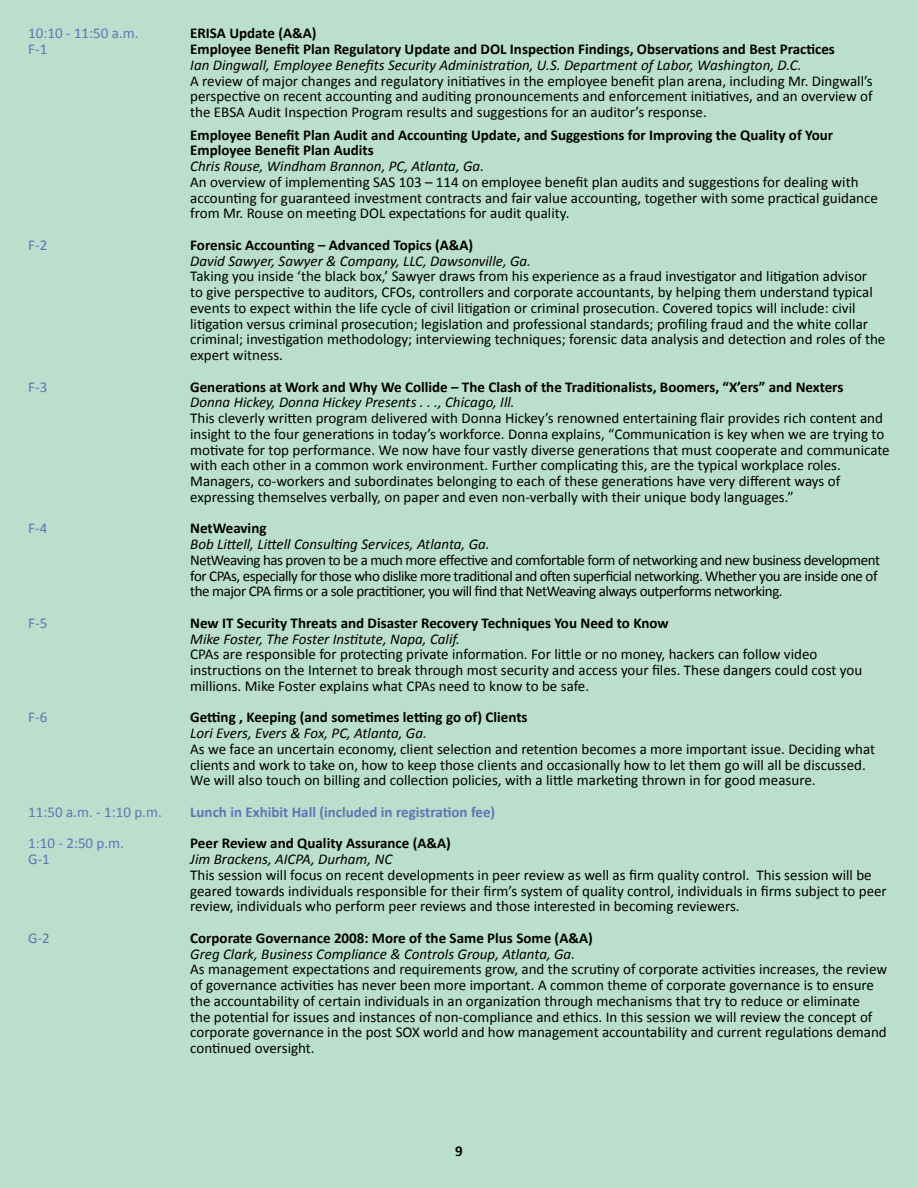
<style>
.page{position:relative;width:918px;height:1188px;background:#bae0cd}
.page>*{position:absolute;margin:0;border:0;box-sizing:border-box;transform-origin:0 0}
.t1{font:15px/15.8px "Calibri";color:#000}
.t2{font:700 15px/15.8px "Calibri";color:#000}
.t3{font:italic 15px "Calibri";color:#000}
.t4{font:15px/15.8px "Calibri";letter-spacing:-.03em;color:#000}
.t5{font:15px "Calibri";color:#6372b6}
.t6{font:700 15px "Calibri";color:#6372b6}
</style>
<div class="page">
<p class="t5" style="left:28px;top:24px;width:112px">10:10 - 11:50 a.m.</p>
<p class="t2" style="left:190px;top:25px;width:128px">ERISA Update (A&amp;A)</p>
<p class="t5" style="left:28px;top:40px;width:21px">F-1</p>
<p class="t2" style="left:190px;top:40px;width:646px">Employee Benefit Plan Regulatory Update and DOL Inspection Findings, Observations and Best Practices</p>
<p class="t3" style="left:190px;top:55px;width:613px">Ian Dingwall, Employee Benefits Security Administration, U.S. Department of Labor, Washington, D.C.</p>
<p class="t1" style="left:190px;top:72px;width:684px;text-align:justify">A review of major changes and regulatory initiatives in the employee benefit plan arena, including Mr. Dingwall’s perspective on recent accounting and auditing pronouncements and enforcement initiatives, and an overview of the EBSA Audit Inspection Program results and suggestions for an auditor’s response.</p>
<p class="t2" style="left:190px;top:126px;width:644px">Employee Benefit Plan Audit and Accounting Update, and Suggestions for Improving the Quality of Your<br>Employee Benefit Plan Audits</p>
<p class="t3" style="left:190px;top:157px;width:295px">Chris Rouse, Windham Brannon, PC, Atlanta, Ga.</p>
<p class="t1" style="left:190px;top:173px;width:689px">An overview of implementing SAS 103 – 114 on employee benefit plan audits and suggestions for dealing with accounting for guaranteed investment contracts and fair value accounting, together with some practical guidance from Mr. Rouse on meeting DOL expectations for audit quality.</p>
<p class="t5" style="left:28px;top:235px;width:21px">F-2</p>
<p class="t2" style="left:190px;top:236px;width:285px">Forensic Accounting – Advanced Topics (A&amp;A)</p>
<p class="t3" style="left:190px;top:251px;width:342px">David Sawyer, Sawyer &amp; Company, LLC, Dawsonville, Ga.</p>
<p class="t1" style="left:190px;top:268px;width:697px">Taking you inside ‘the black box,’ Sawyer draws from his experience as a fraud investigator and litigation advisor<br>to give perspective to auditors, CFOs, controllers and corporate accountants, by helping them understand typical events to expect within the life cycle of civil litigation or criminal prosecution. Covered topics will include: civil litigation versus criminal prosecution; legislation and professional standards; profiling fraud and the white collar criminal; investigation methodology; interviewing techniques; forensic data analysis and detection and roles of the expert witness.</p>
<p class="t5" style="left:28px;top:377px;width:21px">F-3</p>
<p class="t2" style="left:190px;top:378px;width:655px">Generations at Work and Why We Collide – The Clash of the Traditionalists, Boomers, “X’ers” and Nexters</p>
<p class="t3" style="left:190px;top:393px;width:326px">Donna Hickey, Donna Hickey Presents . . ., Chicago, Ill.</p>
<p class="t1" style="left:190px;top:409px;width:701px">This cleverly written program delivered with Donna Hickey’s renowned entertaining flair provides rich content and insight to the four generations in today’s workforce. Donna explains, “Communication is key when we are trying to motivate for top performance. We now have four vastly diverse generations that must cooperate and communicate with each other in a common work environment. Further complicating this, are the typical workplace roles.<br>Managers, co-workers and subordinates belonging to each of these generations have very different ways of expressing themselves verbally, on paper and even non-verbally with their unique body languages.”</p>
<p class="t5" style="left:28px;top:519px;width:21px">F-4</p>
<p class="t2" style="left:190px;top:520px;width:78px">NetWeaving</p>
<p class="t3" style="left:190px;top:535px;width:301px">Bob Littell, Littell Consulting Services, Atlanta, Ga.</p>
<p class="t4" style="left:190px;top:551px;width:691px">NetWeaving has proven to be a much more effective and comfortable form of networking and new business development for CPAs, especially for those who dislike more traditional and often superficial networking. Whether you are inside one of the major CPA firms or a sole practitioner, you will find that NetWeaving always outperforms networking.</p>
<p class="t5" style="left:28px;top:613px;width:21px">F-5</p>
<p class="t2" style="left:190px;top:614px;width:480px">New IT Security Threats and Disaster Recovery Techniques You Need to Know</p>
<p class="t3" style="left:190px;top:629px;width:271px">Mike Foster, The Foster Institute, Napa, Calif.</p>
<p class="t1" style="left:190px;top:646px;width:674px">CPAs are responsible for protecting private information. For little or no money, hackers can follow video instructions on the Internet to break through most security and access your files. These dangers could cost you millions. Mike Foster explains what CPAs need to know to be safe.</p>
<p class="t5" style="left:28px;top:708px;width:21px">F-6</p>
<p class="t2" style="left:190px;top:709px;width:339px">Getting , Keeping (and sometimes letting go of) Clients</p>
<p class="t3" style="left:190px;top:724px;width:238px">Lori Evers, Evers &amp; Fox, PC, Atlanta, Ga.</p>
<p class="t1" style="left:190px;top:740px;width:686px">As we face an uncertain economy, client selection and retention becomes a more important issue. Deciding what clients and work to take on, how to keep those clients and occasionally how to let them go will all be discussed.<br>We will also touch on billing and collection policies, with a little marketing thrown in for good measure.</p>
<p class="t5" style="left:28px;top:802px;width:135px">11:50 a.m. - 1:10 p.m.</p>
<p class="t6" style="left:190px;top:802px;width:307px">Lunch in Exhibit Hall (included in registration fee)</p>
<p class="t5" style="left:28px;top:834px;width:97px">1:10 - 2:50 p.m.</p>
<p class="t2" style="left:190px;top:835px;width:262px">Peer Review and Quality Assurance (A&amp;A)</p>
<p class="t5" style="left:28px;top:850px;width:23px">G-1</p>
<p class="t3" style="left:190px;top:850px;width:203px">Jim Brackens, AICPA, Durham, NC</p>
<p class="t1" style="left:190px;top:866px;width:698px">This session will focus on recent developments in peer review as well as firm quality control. This session will be geared towards individuals responsible for their firm’s system of quality control, individuals in firms subject to peer review, individuals who perform peer reviews and those interested in becoming reviewers.</p>
<p class="t5" style="left:28px;top:928px;width:23px">G-2</p>
<p class="t2" style="left:190px;top:929px;width:404px">Corporate Governance 2008: More of the Same Plus Some (A&amp;A)</p>
<p class="t3" style="left:190px;top:944px;width:386px">Greg Clark, Business Compliance &amp; Controls Group, Atlanta, Ga.</p>
<p class="t1" style="left:190px;top:961px;width:698px">As management expectations and requirements grow, and the scrutiny of corporate activities increases, the review of governance activities has never been more important. A common theme of corporate governance is to ensure the accountability of certain individuals in an organization through mechanisms that try to reduce or eliminate<br>the potential for issues and instances of non-compliance and ethics. In this session we will review the concept of corporate governance in the post SOX world and how management accountability and current regulations demand continued oversight.</p>
</div>
